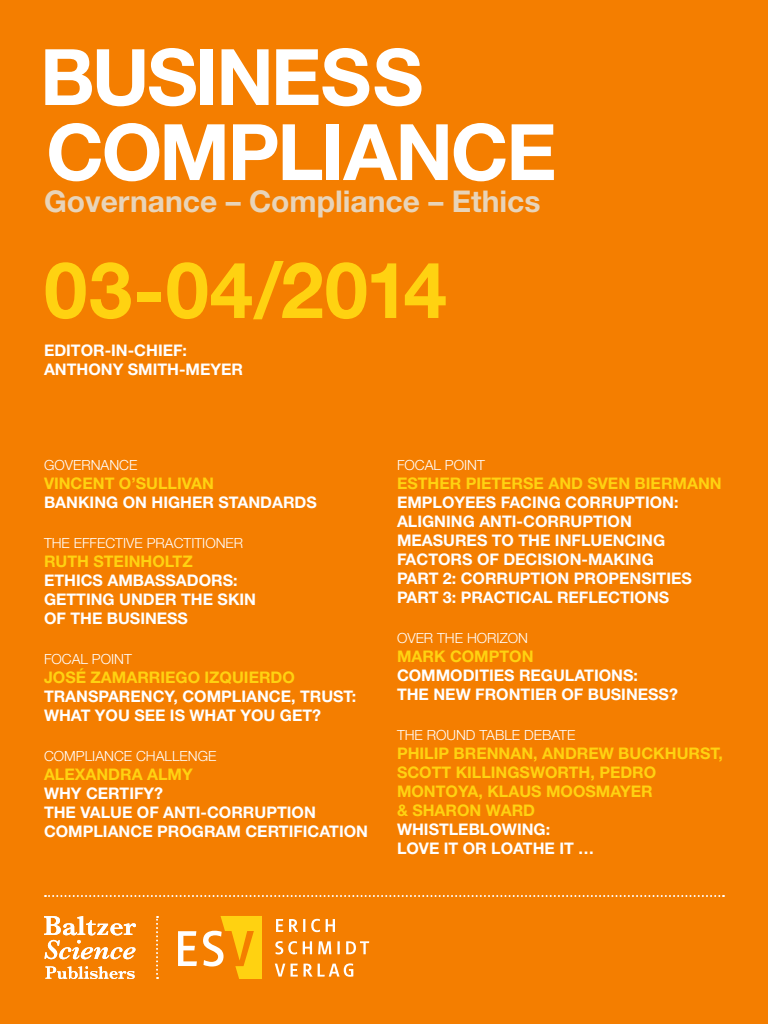
<style>
.page{position:relative;width:768px;height:1024px;background:#f47e00}
.page>*{position:absolute;margin:0;border:0;box-sizing:border-box;transform-origin:0 0}
.t1{font:700 78px/75px "Helvetica Neue";letter-spacing:-.03em;color:#fff}
.t2{font:700 78px "Helvetica Neue";letter-spacing:.01em;color:#ffd211}
.t3{font:700 30px "Helvetica Neue";color:#e8d4b9}
.t4{font:700 16px/19px "Helvetica Neue";color:#fff}
.t5{font:700 16px "Helvetica Neue";color:#ffd211}
.t6{font:300 14px "Helvetica Neue";color:#fff}
</style>
<div class="page">
<svg style="left:156px;top:916px;width:2px;height:63px"></svg>
<svg style="left:275px;top:963px;width:78px;height:14px"></svg>
<svg style="left:275px;top:941px;width:94px;height:13px"></svg>
<svg style="left:276px;top:919px;width:59px;height:13px"></svg>
<svg style="left:203px;top:916px;width:59px;height:63px"></svg>
<svg style="left:178px;top:931px;width:19px;height:35px"></svg>
<svg style="left:45px;top:895px;width:679px;height:2px"></svg>
<svg style="left:44px;top:916px;width:92px;height:43px"></svg>
<svg style="left:45px;top:966px;width:90px;height:13px"></svg>
<h1 class="t1" style="left:40px;top:38px;width:518px">BUSINESS<br>COMPLIANCE</h1>
<h2 class="t3" style="left:44px;top:183px;width:498px">GOVERNANCE – COMPLIANCE – ETHICS</h2>
<h1 class="t2" style="left:44px;top:242px;width:404px">03-04/2014</h1>
<p class="t4" style="left:44px;top:340px;width:201px">EDITOR-IN-CHIEF:<br>ANTHONY SMITH-MEYER</p>
<p class="t6" style="left:44px;top:456px;width:95px">GOVERNANCE</p>
<p class="t5" style="left:44px;top:473px;width:21px">VINCEN</p>
<p class="t5" style="left:105px;top:473px;width:52px">T O’SULLIVAN</p>
<p class="t4" style="left:44px;top:492px;width:56px">BAN KING</p>
<p class="t4" style="left:123px;top:492px;width:194px">ON HIGHER STAN DARDS</p>
<p class="t6" style="left:44px;top:534px;width:201px">THE EFFECTIVE PRACTITIONER</p>
<p class="t5" style="left:44px;top:551px;width:150px">RUTH STEIN HOLTZ</p>
<p class="t4" style="left:44px;top:570px;width:42px">ETHICS</p>
<p class="t4" style="left:107px;top:570px;width:24px">AMBASSA</p>
<p class="t4" style="left:187px;top:570px;width:52px">DORS:</p>
<p class="t4" style="left:44px;top:589px;width:52px">GETTING</p>
<p class="t4" style="left:119px;top:589px;width:129px">UN DER THE SKIN</p>
<p class="t4" style="left:44px;top:608px;width:74px">OF THE BUSINESS</p>
<p class="t6" style="left:44px;top:650px;width:89px">FOCAL POINT</p>
<p class="t5" style="left:44px;top:667px;width:60px">JOSÉ ZAMA</p>
<p class="t5" style="left:137px;top:667px;width:34px">RRIEGO</p>
<p class="t5" style="left:205px;top:667px;width:89px">IZQUIERDO</p>
<p class="t4" style="left:44px;top:686px;width:34px">TRANSPA</p>
<p class="t4" style="left:119px;top:686px;width:24px">RENC</p>
<p class="t4" style="left:165px;top:686px;width:42px">Y, COMPLIANCE</p>
<p class="t4" style="left:291px;top:686px;width:67px">, TRUST:</p>
<p class="t4" style="left:44px;top:705px;width:102px">WHAT YOU SEE</p>
<p class="t4" style="left:170px;top:705px;width:153px">IS WHAT YOU GET?</p>
<p class="t6" style="left:44px;top:747px;width:174px">COMPLIANCE CHALLENGE</p>
<p class="t5" style="left:44px;top:764px;width:150px">ALEXAN DRA ALMY</p>
<p class="t4" style="left:44px;top:783px;width:121px">WHY CERTIFY?<br>THE VALUE</p>
<p class="t4" style="left:137px;top:802px;width:160px">OF ANTI-CORRUPTION</p>
<p class="t4" style="left:44px;top:821px;width:24px">COMPLIANCE</p>
<p class="t4" style="left:157px;top:821px;width:192px">PROG RAM CERTIFICATION</p>
<p class="t6" style="left:397px;top:456px;width:10px">FOCAL</p>
<p class="t6" style="left:445px;top:456px;width:9px">POINT</p>
<p class="t5" style="left:397px;top:473px;width:213px">ESTHER PIETERSE AN D SVEN</p>
<p class="t5" style="left:635px;top:473px;width:51px">BIERMANN</p>
<p class="t4" style="left:397px;top:492px;width:23px">EMPLO</p>
<p class="t4" style="left:454px;top:492px;width:22px">YEES</p>
<p class="t4" style="left:501px;top:492px;width:20px">FACING</p>
<p class="t4" style="left:565px;top:492px;width:90px">CORRUPTION</p>
<p class="t4" style="left:674px;top:492px;width:6px">:</p>
<p class="t4" style="left:397px;top:511px;width:22px">ALIGNING</p>
<p class="t4" style="left:479px;top:511px;width:134px">ANTI-CORRUPTION</p>
<p class="t4" style="left:397px;top:530px;width:13px">MEASU</p>
<p class="t4" style="left:397px;top:530px;width:196px;text-indent:58px">RES TO THE IN FLUENCING<br>FACTORS OF DECISION</p>
<p class="t4" style="left:582px;top:549px;width:54px">-MAKING</p>
<p class="t4" style="left:397px;top:568px;width:154px">PART 2: CORRUPTION</p>
<p class="t4" style="left:574px;top:568px;width:34px">PROPENSI</p>
<p class="t4" style="left:657px;top:568px;width:19px">TIES</p>
<p class="t4" style="left:397px;top:587px;width:129px">PART 3: PRACTICAL</p>
<p class="t4" style="left:557px;top:587px;width:43px">REFLEC</p>
<p class="t4" style="left:620px;top:587px;width:21px">TIONS</p>
<p class="t6" style="left:397px;top:629px;width:132px">OVER THE HORIZON</p>
<p class="t5" style="left:397px;top:646px;width:79px">MARK COMP</p>
<p class="t5" style="left:500px;top:646px;width:23px">TON</p>
<p class="t4" style="left:397px;top:665px;width:27px">COMMO</p>
<p class="t4" style="left:463px;top:665px;width:36px">DITIES</p>
<p class="t4" style="left:519px;top:665px;width:12px">REGULA</p>
<p class="t4" style="left:584px;top:665px;width:21px">TIONS</p>
<p class="t4" style="left:633px;top:665px;width:6px">:</p>
<p class="t4" style="left:397px;top:684px;width:213px">THE NEW FRONTIER OF BUSINESS</p>
<p class="t4" style="left:669px;top:684px;width:10px">?</p>
<p class="t6" style="left:397px;top:726px;width:164px">THE ROUN D TABLE DEBATE</p>
<p class="t5" style="left:397px;top:743px;width:31px">PHILIP</p>
<p class="t5" style="left:454px;top:743px;width:35px">BRENNAN</p>
<p class="t5" style="left:533px;top:743px;width:191px">, ANDREW BUCKHURST,</p>
<p class="t5" style="left:397px;top:762px;width:70px">SCOTT KILLINGSWO</p>
<p class="t5" style="left:558px;top:762px;width:98px">RTH, PEDRO</p>
<p class="t5" style="left:397px;top:781px;width:102px">MONTOYA, KLAUS</p>
<p class="t5" style="left:546px;top:781px;width:28px">MOOSMA</p>
<p class="t5" style="left:620px;top:781px;width:34px">YER</p>
<p class="t5" style="left:397px;top:800px;width:140px">&amp; SHARON WARD</p>
<p class="t4" style="left:397px;top:819px;width:64px">WHISTLEBLOWING</p>
<p class="t4" style="left:546px;top:819px;width:6px">:</p>
<p class="t4" style="left:397px;top:838px;width:22px">LOVE</p>
<p class="t4" style="left:444px;top:838px;width:152px">IT OR LOATHE IT …</p>
</div>
